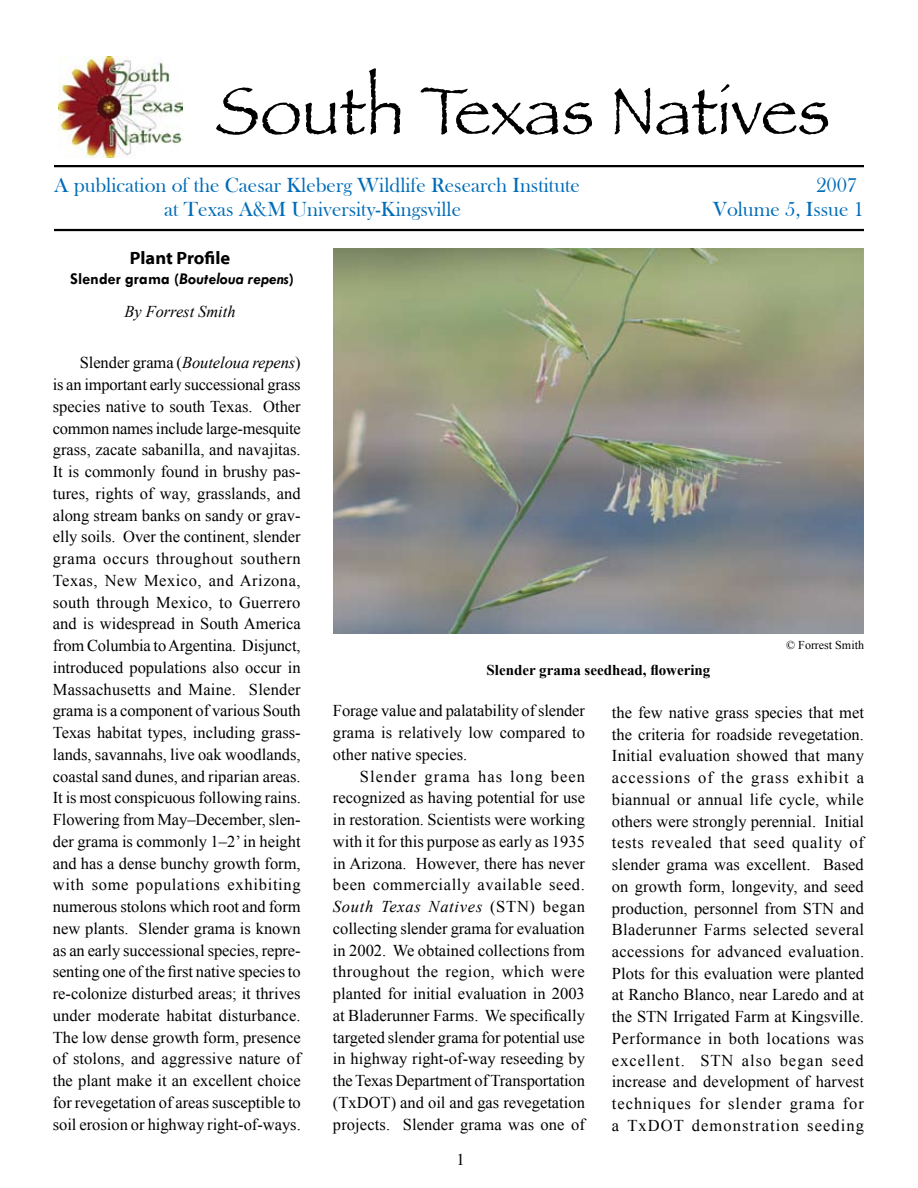
<style>
.page{position:relative;width:918px;height:1188px;background:#fff}
.page>*{position:absolute;margin:0;border:0;box-sizing:border-box;transform-origin:0 0}
.t1{font:69px "Papyrus";color:#000}
.t2{font:21px "Bask Old Face";color:#006cb7}
.t3{font:700 18px "Myriad Web Pro";color:#000}
.t4{font:16.5px/21.8px "Times New Roman";letter-spacing:.005em;color:#000;text-align:justify}
.t5{font:italic 700 16.5px "Tw Cen";color:#000}
.t6{font:italic 16.5px "Times New Roman";color:#000}
.t7{font:16.5px "Times";color:#000}
.t8{font:700 15px "Times New Roman";color:#000}
.t9{font:12px "Times New Roman";color:#000}
.s1{font-style:normal}
.s2{font-style:italic}
</style>
<div class="page">
<hr style="left:54px;top:165px;width:810px;height:2px;background:#000">
<hr style="left:54px;top:229px;width:810px;height:2px;background:#000">
<img style="left:334px;top:248px;width:530px;height:385px">
<img style="left:59px;top:56px;width:123px;height:102px">
<h1 class="t1" style="left:215px;top:69px;width:616px">South Texas Natives</h1>
<p class="t2" style="left:54px;top:174px;width:528px">A publication of the Caesar Kleberg Wildlife Research Institute</p>
<p class="t2" style="left:816px;top:174px;width:43px">2007</p>
<p class="t2" style="left:164px;top:197px;width:298px">at Texas A&amp;M University-Kingsville</p>
<p class="t2" style="left:713px;top:197px;width:153px">Volume 5, Issue 1</p>
<p class="t3" style="left:130px;top:248px;width:102px">Plant Profile</p>
<p class="t5" style="left:70px;top:269px;width:225px"><span class="s1">Slender grama (</span>Bouteloua repens<span class="s1">)</span></p>
<p class="t6" style="left:124px;top:302px;width:113px">By Forrest Smith</p>
<p class="t4" style="left:53px;top:352px;width:250px;text-indent:27px">Slender grama (<span class="s2">Bouteloua repens</span>) is an important early successional grass species native to south Texas. Other common names include large-mesquite grass, zacate sabanilla, and navajitas.<br>It is commonly found in brushy pas&shy;tures, rights of way, grasslands, and along stream banks on sandy or grav&shy;elly soils. Over the continent, slender grama occurs throughout southern Texas, New Mexico, and Arizona, south through Mexico, to Guerrero and is widespread in South America from Columbia to Argentina. Disjunct, introduced populations also occur in Massachusetts and Maine. Slender grama is a component of various South Texas habitat types, including grass&shy;lands, savannahs, live oak woodlands, coastal sand dunes, and riparian areas.<br>It is most conspicuous following rains.<br>Flowering from May–December, slen&shy;der grama is commonly 1–2’ in height and has a dense bunchy growth form, with some populations exhibiting numerous stolons which root and form new plants. Slender grama is known as an early successional species, repre&shy;senting one of the first native species to re-colonize disturbed areas; it thrives under moderate habitat disturbance.<br>The low dense growth form, presence of stolons, and aggressive nature of the plant make it an excellent choice for revegetation of areas susceptible to soil erosion or highway right-of-ways.</p>
<p class="t9" style="left:786px;top:638px;width:79px">© Forrest Smith</p>
<p class="t8" style="left:487px;top:661px;width:225px">Slender grama seedhead, flowering</p>
<p class="t4" style="left:333px;top:700px;width:254px">Forage value and palatability of slender grama is relatively low compared to other native species.</p>
<p class="t4" style="left:333px;top:765px;width:254px;text-indent:27px">Slender grama has long been recognized as having potential for use in restoration. Scientists were working with it for this purpose as early as 1935 in Arizona. However, there has never been commercially available seed.<br><span class="s2">South Texas Natives</span> (STN) began collecting slender grama for evaluation in 2002. We obtained collections from throughout the region, which were planted for initial evaluation in 2003 at Bladerunner Farms. We specifically targeted slender grama for potential use in highway right-of-way reseeding by the Texas Department of Transportation (TxDOT) and oil and gas revegetation projects. Slender grama was one of</p>
<p class="t4" style="left:612px;top:701px;width:254px">the few native grass species that met the criteria for roadside revegetation.<br>Initial evaluation showed that many accessions of the grass exhibit a biannual or annual life cycle, while others were strongly perennial. Initial tests revealed that seed quality of slender grama was excellent. Based on growth form, longevity, and seed production, personnel from STN and Bladerunner Farms selected several accessions for advanced evaluation.<br>Plots for this evaluation were planted at Rancho Blanco, near Laredo and at the STN Irrigated Farm at Kingsville.<br>Performance in both locations was excellent. STN also began seed increase and development of harvest techniques for slender grama for a TxDOT demonstration seeding</p>
<p class="t7" style="left:457px;top:1144px;width:10px">1</p>
</div>
